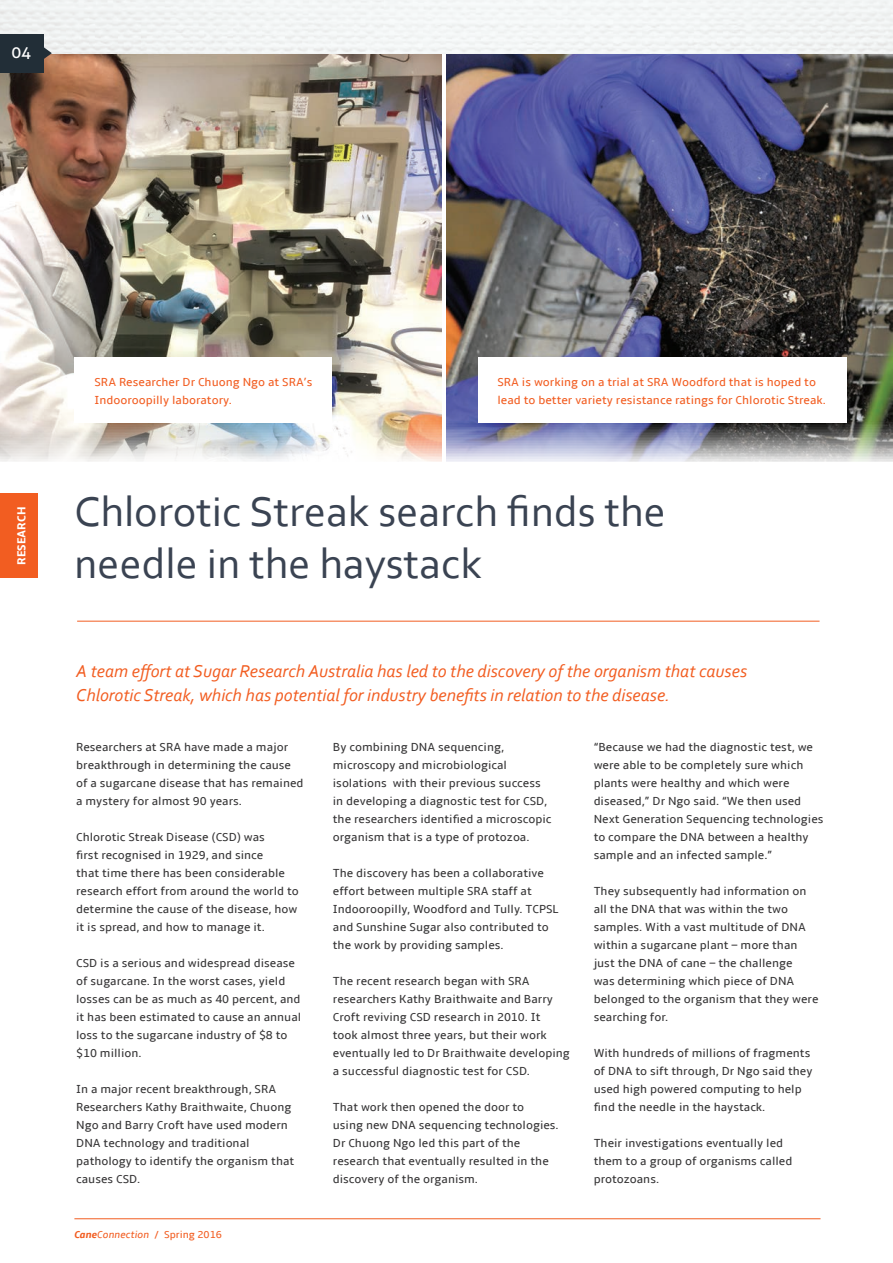
<style>
.page{position:relative;width:893px;height:1263px;background:#fff}
.page>*{position:absolute;margin:0;border:0;box-sizing:border-box;transform-origin:0 0}
.t1{font:43.5px/52.2px "Corbel";color:#3a4352}
.t2{font:italic 18px/24px "Corbel";color:#f25d21}
.t3{font:16.5px "Aller";color:#fff}
.t4{font:12px/18px "Amble";color:#363536}
.t5{font:12px/18px "Amble";color:#f25d21}
.t6{font:700 12px "Amble";color:#fff}
.t7{font:10.5px "Amble";color:#f25d21}
.s1{font-weight:700;font-style:italic}
.s2{font-style:italic}
</style>
<div class="page">
<img style="left:0;top:53px;width:442px;height:409px">
<img style="left:447px;top:53px;width:446px;height:409px">
<div style="left:74px;top:357px;width:258px;height:66px;background:#fff"></div>
<div style="left:478px;top:357px;width:368px;height:66px;background:#fff"></div>
<hr style="left:77px;top:621px;width:742px;height:1px;background:#f25d21">
<div style="left:0;top:493px;width:38px;height:85px;background:#f25d21"></div>
<hr style="left:74px;top:1218px;width:746px;height:1px;background:#f25d21">
<svg style="left:44px;top:46px;width:8px;height:14px"></svg>
<div style="left:0;top:34px;width:44px;height:39px;background:#222e37"></div>
<h3 class="t3" style="left:11px;top:42px;width:21px">04</h3>
<p class="t6" style="left:15px;top:565px;width:59px;rotate:-90deg">RESEARCH</p>
<p class="t5" style="left:94px;top:373px;width:219px">SRA Researcher Dr Chuong Ngo at SRA’s<br>Indooroopilly laboratory.</p>
<p class="t5" style="left:497px;top:373px;width:330px">SRA is working on a trial at SRA Woodford that is hoped to lead to better variety resistance ratings for Chlorotic Streak.</p>
<h1 class="t1" style="left:74px;top:484px;width:593px">Chlorotic Streak search finds the needle in the haystack</h1>
<h2 class="t2" style="left:76px;top:658px;width:672px">A team effort at Sugar Research Australia has led to the discovery of the organism that causes<br>Chlorotic Streak, which has potential for industry benefits in relation to the disease.</h2>
<p class="t4" style="left:594px;top:738px;width:231px">“Because we had the diagnostic test, we were able to be completely sure which plants were healthy and which were diseased,” Dr Ngo said. “We then used Next Generation Sequencing technologies to compare the DNA between a healthy sample and an infected sample.”</p>
<p class="t4" style="left:594px;top:882px;width:226px">They subsequently had information on all the DNA that was within the two samples. With a vast multitude of DNA within a sugarcane plant – more than just the DNA of cane – the challenge<br>was determining which piece of DNA belonged to the organism that they were searching for.</p>
<p class="t4" style="left:594px;top:1044px;width:220px">With hundreds of millions of fragments of DNA to sift through, Dr Ngo said they used high powered computing to help find the needle in the haystack.</p>
<p class="t4" style="left:594px;top:1134px;width:200px">Their investigations eventually led them to a group of organisms called protozoans.</p>
<p class="t4" style="left:76px;top:738px;width:229px">Researchers at SRA have made a major breakthrough in determining the cause of a sugarcane disease that has remained a mystery for almost 90 years.</p>
<p class="t4" style="left:76px;top:828px;width:224px">Chlorotic Streak Disease (CSD) was<br>first recognised in 1929, and since<br>that time there has been considerable research effort from around the world to determine the cause of the disease, how it is spread, and how to manage it.</p>
<p class="t4" style="left:76px;top:954px;width:227px">CSD is a serious and widespread disease of sugarcane. In the worst cases, yield losses can be as much as 40 percent, and it has been estimated to cause an annual loss to the sugarcane industry of $8 to $10 million.</p>
<p class="t4" style="left:76px;top:1080px;width:220px">In a major recent breakthrough, SRA<br>Researchers Kathy Braithwaite, Chuong<br>Ngo and Barry Croft have used modern<br>DNA technology and traditional pathology to identify the organism that causes CSD.</p>
<p class="t4" style="left:333px;top:738px;width:220px">By combining DNA sequencing, microscopy and microbiological isolations with their previous success in developing a diagnostic test for CSD, the researchers identified a microscopic organism that is a type of protozoa.</p>
<p class="t4" style="left:333px;top:864px;width:227px">The discovery has been a collaborative effort between multiple SRA staff at Indooroopilly, Woodford and Tully. TCPSL and Sunshine Sugar also contributed to the work by providing samples.</p>
<p class="t4" style="left:333px;top:972px;width:238px">The recent research began with SRA researchers Kathy Braithwaite and Barry Croft reviving CSD research in 2010. It<br>took almost three years, but their work eventually led to Dr Braithwaite developing a successful diagnostic test for CSD.</p>
<p class="t4" style="left:333px;top:1098px;width:227px">That work then opened the door to<br>using new DNA sequencing technologies.<br>Dr Chuong Ngo led this part of the research that eventually resulted in the discovery of the organism.</p>
<p class="t7" style="left:74px;top:1229px;width:149px"><span class="s1">Cane</span><span class="s2">Connection</span> / Spring 2016</p>
</div>
